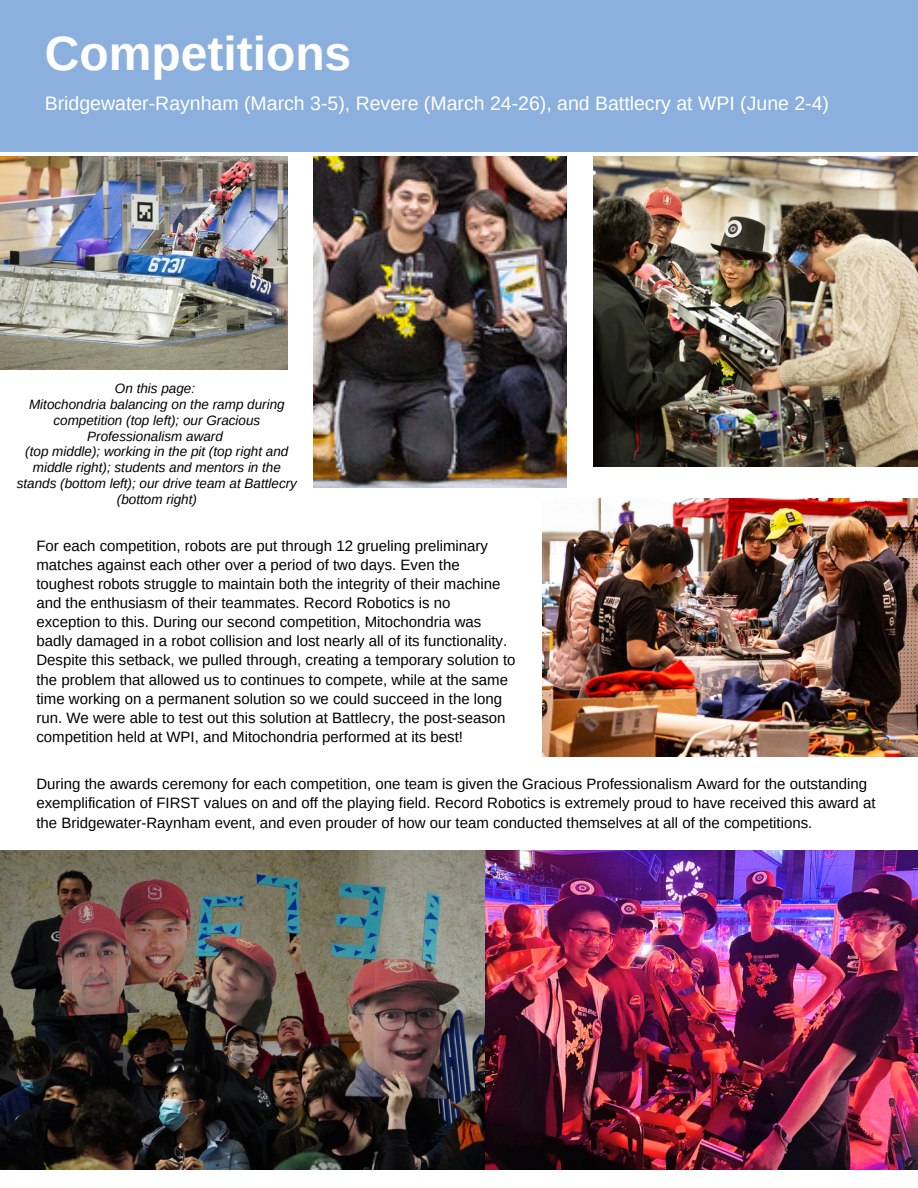
<style>
.page{position:relative;width:918px;height:1188px;background:#fff}
.page>*{position:absolute;margin:0;border:0;box-sizing:border-box;transform-origin:0 0}
.t1{font:700 48px "Arimo";color:#fff}
.t2{font:19.5px "Arimo";color:#fff}
.t3{font:15px/19.2px "Arimo";color:#000}
.t4{font:italic 13.5px/15.8px "Arimo";color:#000;text-align:center}
</style>
<div class="page">
<div style="left:0;top:0;width:918px;height:151px;background:#8bb0dd"></div>
<img style="left:0;top:157px;width:288px;height:213px">
<img style="left:543px;top:499px;width:375px;height:257px">
<img style="left:314px;top:157px;width:253px;height:331px">
<img style="left:0;top:850px;width:918px;height:320px">
<img style="left:593px;top:157px;width:325px;height:309px">
<p class="t1" style="left:45px;top:26px;width:308px">Competitions</p>
<p class="t2" style="left:45px;top:92px;width:786px">Bridgewater-Raynham (March 3-5), Revere (March 24-26), and Battlecry at WPI (June 2-4)</p>
<p class="t4" style="left:115px;top:381px;width:82px">On this page:</p>
<p class="t4" style="left:29px;top:397px;width:257px">Mitochondria balancing on the ramp during competition (top left); our Gracious<br>Professionalism award</p>
<p class="t4" style="left:17px;top:444px;width:282px">(top middle); working in the pit (top right and middle right); students and mentors in the stands (bottom left); our drive team at Battlecry (bottom right)</p>
<p class="t3" style="left:36px;top:536px;width:481px">For each competition, robots are put through 12 grueling preliminary matches against each other over a period of two days. Even the toughest robots struggle to maintain both the integrity of their machine and the enthusiasm of their teammates. Record Robotics is no exception to this. During our second competition, Mitochondria was badly damaged in a robot collision and lost nearly all of its functionality.<br>Despite this setback, we pulled through, creating a temporary solution to the problem that allowed us to continues to compete, while at the same time working on a permanent solution so we could succeed in the long run. We were able to test out this solution at Battlecry, the post-season competition held at WPI, and Mitochondria performed at its best!</p>
<p class="t3" style="left:36px;top:774px;width:841px">During the awards ceremony for each competition, one team is given the Gracious Professionalism Award for the outstanding exemplification of FIRST values on and off the playing field. Record Robotics is extremely proud to have received this award at</p>
<p class="t3" style="left:36px;top:813px;width:777px">the Bridgewater-Raynham event, and even prouder of how our team conducted themselves at all of the competitions.</p>
</div>
